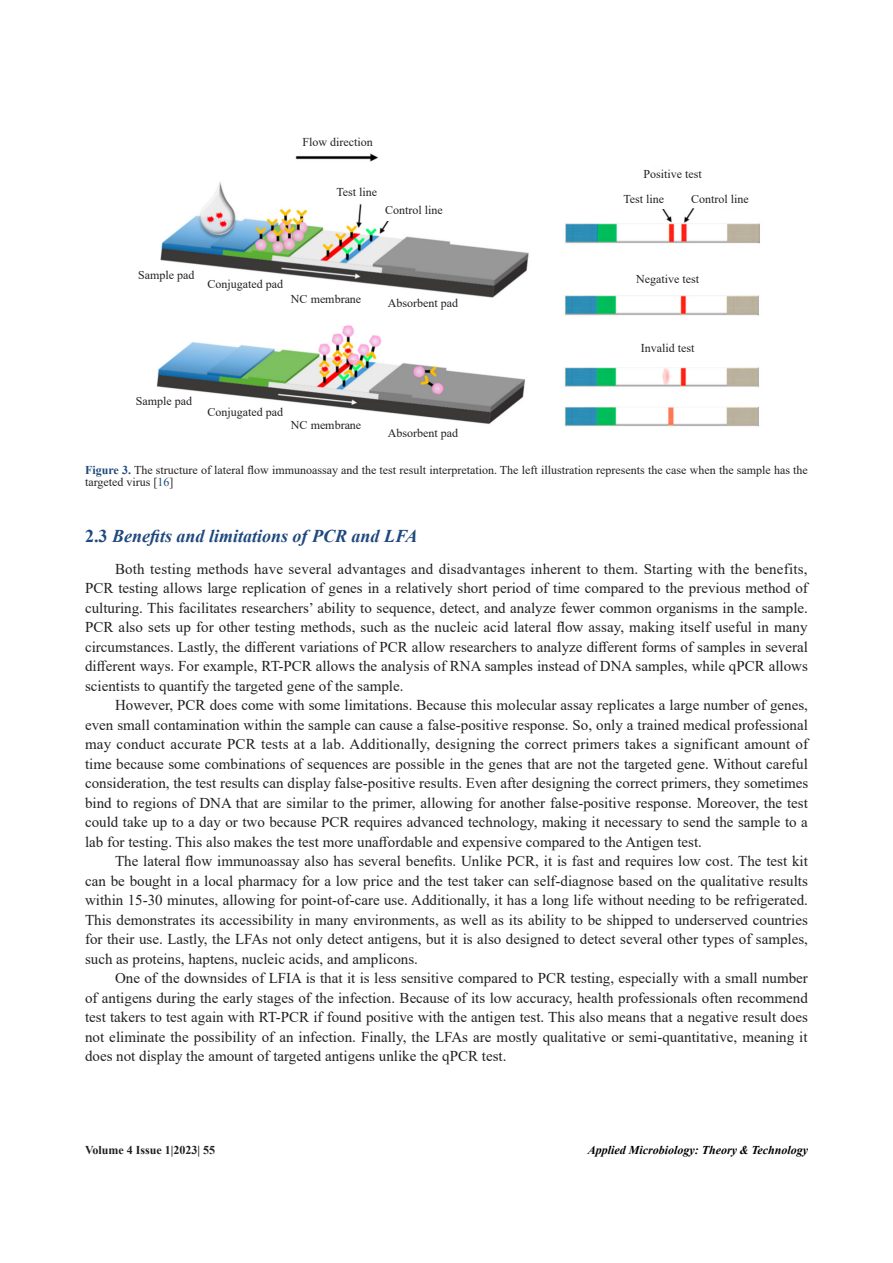
<style>
.page{position:relative;width:893px;height:1263px;background:#fff}
.page>*{position:absolute;margin:0;border:0;box-sizing:border-box;transform-origin:0 0}
.三级标题{font:italic 700 18px "Times New Roman";color:#1f497d}
.正文{font:15px/19.5px "Times New Roman";color:#231f20;text-align:justify}
.图表标注{font:12px/12px "Times New Roman";color:#231f20}
.t1{font:italic 700 12px "Times New Roman";color:#000}
.t2{font:700 12px "Times New Roman";color:#231f20}
.s1{font-weight:700;color:#1f497d}
.s2{color:#1f497d}
.s3{font-style:normal}
</style>
<div class="page">
<img style="left:156px;top:153px;width:604px;height:274px">
<div style="left:622px;top:168px;width:101px;height:16px;background:#fff"></div>
<div style="left:617px;top:273px;width:101px;height:16px;background:#fff"></div>
<div style="left:617px;top:342px;width:101px;height:16px;background:#fff"></div>
<div style="left:606px;top:193px;width:58px;height:16px;background:#fff"></div>
<div style="left:691px;top:193px;width:65px;height:15px;background:#fff"></div>
<div style="left:129px;top:269px;width:75px;height:21px;background:#fff"></div>
<div style="left:129px;top:395px;width:70px;height:21px;background:#fff"></div>
<div style="left:203px;top:278px;width:85px;height:17px;background:#fff"></div>
<div style="left:203px;top:406px;width:85px;height:17px;background:#fff"></div>
<div style="left:283px;top:293px;width:86px;height:17px;background:#fff"></div>
<div style="left:283px;top:419px;width:86px;height:17px;background:#fff"></div>
<div style="left:380px;top:297px;width:86px;height:18px;background:#fff"></div>
<div style="left:380px;top:423px;width:86px;height:18px;background:#fff"></div>
<div style="left:385px;top:204px;width:101px;height:16px;background:#fff"></div>
<div style="left:287px;top:186px;width:101px;height:16px;background:#fff"></div>
<p class="图表标注" style="left:302px;top:135px;width:72px">Flow direction</p>
<p class="图表标注" style="left:336px;top:186px;width:42px">Test line</p>
<p class="图表标注" style="left:385px;top:204px;width:59px">Control line</p>
<p class="图表标注" style="left:138px;top:268px;width:58px">Sample pad</p>
<p class="图表标注" style="left:208px;top:277px;width:77px">Conjugated pad</p>
<p class="图表标注" style="left:291px;top:292px;width:72px">NC membrane</p>
<p class="图表标注" style="left:388px;top:297px;width:72px">Absorbent pad</p>
<p class="图表标注" style="left:136px;top:395px;width:58px">Sample pad</p>
<p class="图表标注" style="left:208px;top:405px;width:77px">Conjugated pad</p>
<p class="图表标注" style="left:291px;top:418px;width:72px">NC membrane</p>
<p class="图表标注" style="left:388px;top:426px;width:72px">Absorbent pad</p>
<p class="图表标注" style="left:643px;top:168px;width:60px">Positive test</p>
<p class="图表标注" style="left:623px;top:193px;width:42px">Test line</p>
<p class="图表标注" style="left:691px;top:193px;width:59px">Control line</p>
<p class="图表标注" style="left:636px;top:273px;width:64px">Negative test</p>
<p class="图表标注" style="left:641px;top:342px;width:55px">Invalid test</p>
<p class="图表标注" style="left:85px;top:463px;width:724px"><span class="s1">Figure 3.</span> The structure of lateral flow immunoassay and the test result interpretation. The left illustration represents the case when the sample has the targeted virus [<span class="s2">16</span>]</p>
<p class="三级标题" style="left:85px;top:523px;width:334px"><span class="s3">2.3</span> Benefits and limitations of PCR and LFA</p>
<p class="正文" style="left:85px;top:558px;width:724px;text-indent:30px">Both testing methods have several advantages and disadvantages inherent to them. Starting with the benefits, PCR testing allows large replication of genes in a relatively short period of time compared to the previous method of culturing. This facilitates researchers’ ability to sequence, detect, and analyze fewer common organisms in the sample.<br>PCR also sets up for other testing methods, such as the nucleic acid lateral flow assay, making itself useful in many circumstances. Lastly, the different variations of PCR allow researchers to analyze different forms of samples in several different ways. For example, RT-PCR allows the analysis of RNA samples instead of DNA samples, while qPCR allows scientists to quantify the targeted gene of the sample.</p>
<p class="正文" style="left:85px;top:695px;width:725px;text-indent:30px">However, PCR does come with some limitations. Because this molecular assay replicates a large number of genes, even small contamination within the sample can cause a false-positive response. So, only a trained medical professional may conduct accurate PCR tests at a lab. Additionally, designing the correct primers takes a significant amount of time because some combinations of sequences are possible in the genes that are not the targeted gene. Without careful consideration, the test results can display false-positive results. Even after designing the correct primers, they sometimes bind to regions of DNA that are similar to the primer, allowing for another false-positive response. Moreover, the test could take up to a day or two because PCR requires advanced technology, making it necessary to send the sample to a lab for testing. This also makes the test more unaffordable and expensive compared to the Antigen test.</p>
<p class="正文" style="left:85px;top:851px;width:724px;text-indent:30px">The lateral flow immunoassay also has several benefits. Unlike PCR, it is fast and requires low cost. The test kit can be bought in a local pharmacy for a low price and the test taker can self-diagnose based on the qualitative results within 15-30 minutes, allowing for point-of-care use. Additionally, it has a long life without needing to be refrigerated.<br>This demonstrates its accessibility in many environments, as well as its ability to be shipped to underserved countries for their use. Lastly, the LFAs not only detect antigens, but it is also designed to detect several other types of samples, such as proteins, haptens, nucleic acids, and amplicons.</p>
<p class="正文" style="left:85px;top:968px;width:724px;text-indent:30px">One of the downsides of LFIA is that it is less sensitive compared to PCR testing, especially with a small number of antigens during the early stages of the infection. Because of its low accuracy, health professionals often recommend test takers to test again with RT-PCR if found positive with the antigen test. This also means that a negative result does not eliminate the possibility of an infection. Finally, the LFAs are mostly qualitative or semi-quantitative, meaning it does not display the amount of targeted antigens unlike the qPCR test.</p>
<p class="t2" style="left:85px;top:1141px;width:132px">Volume 4 Issue 1|2023| 55</p>
<p class="t1" style="left:588px;top:1141px;width:222px">Applied Microbiology: Theory &amp; Technology</p>
</div>
